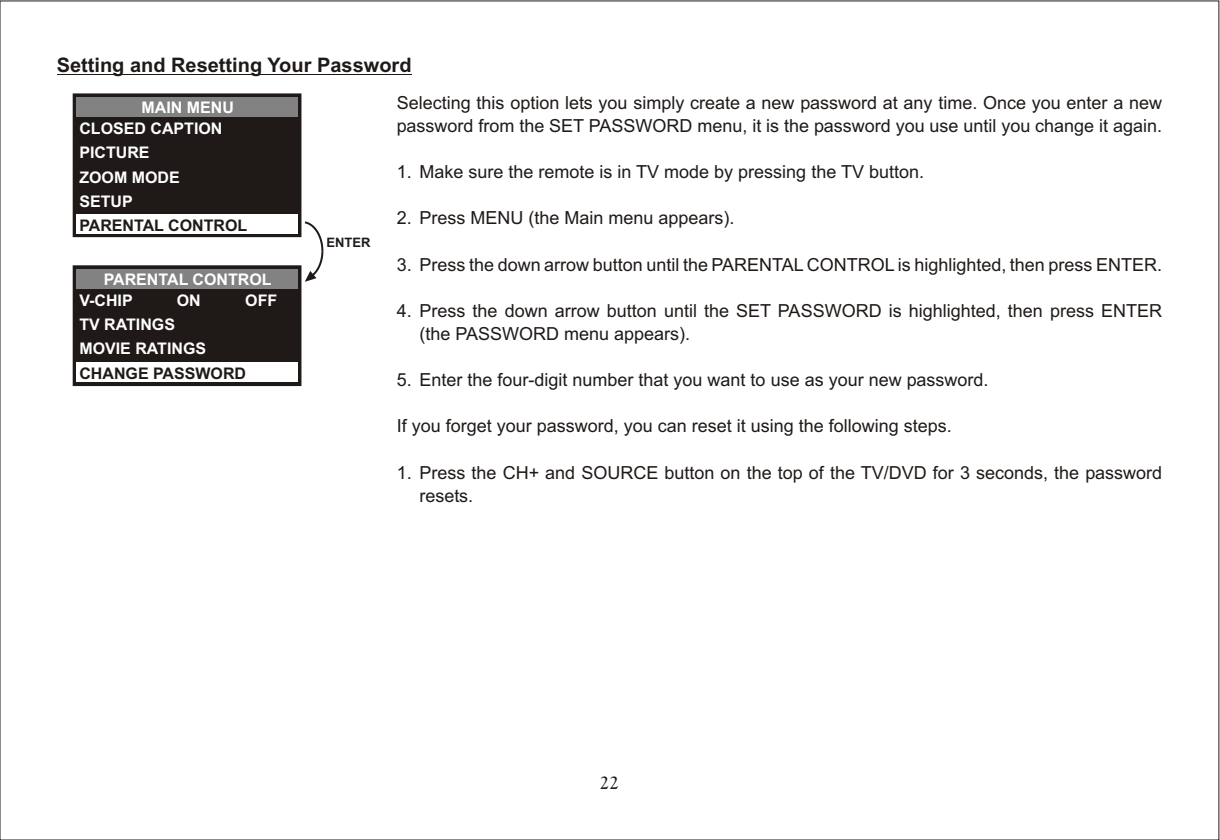
<style>
.page{position:relative;width:1220px;height:840px;background:#fff}
.page>*{position:absolute;margin:0;border:0;box-sizing:border-box;transform-origin:0 0}
.t1{font:700 20px "Arial";color:#1f1a17}
.t2{font:18px/23.2px "Arial";color:#1f1a17}
.t3{font:18px "Goudy Catalog BT";color:#1f1a17}
.t4{font:700 16px/24.2px "Arial";color:#fff}
.t5{font:700 16px "Arial";color:#1f1a17}
.t6{font:700 13px "Arial";color:#1f1a17}
</style>
<div class="page">
<hr style="left:57px;top:74px;width:355px;height:1px;background:#1f1a17">
<div style="left:73px;top:93px;width:228px;height:144px;background:#1f1a17;border:2px solid #1f1a17"></div>
<div style="left:77px;top:97px;width:221px;height:20px;background:#828282"></div>
<div style="left:77px;top:214px;width:221px;height:20px;background:#fff"></div>
<div style="left:73px;top:265px;width:228px;height:121px;background:#1f1a17;border:2px solid #1f1a17"></div>
<div style="left:77px;top:269px;width:221px;height:20px;background:#828282"></div>
<div style="left:77px;top:363px;width:221px;height:19px;background:#fff"></div>
<svg style="left:305px;top:221px;width:18px;height:61px"></svg>
<p class="t1" style="left:57px;top:58px;width:356px">Setting and Resetting Your Password</p>
<p class="t2" style="left:397px;top:92px;width:767px">Selecting this option lets you simply create a new password at any time. Once you enter a new password from the SET PASSWORD menu, it is the password you use until you change it again.</p>
<p class="t2" style="left:397px;top:162px;width:529px">1. Make sure the remote is in TV mode by pressing the TV button.</p>
<p class="t2" style="left:397px;top:208px;width:339px">2. Press MENU (the Main menu appears).</p>
<p class="t2" style="left:397px;top:254px;width:767px">3. Press the down arrow button until the PARENTAL CONTROL is highlighted, then press ENTER.</p>
<p class="t2" style="left:420px;top:301px;width:744px;text-indent:-23px">4. Press the down arrow button until the SET PASSWORD is highlighted, then press ENTER (the PASSWORD menu appears).</p>
<p class="t2" style="left:397px;top:370px;width:593px">5. Enter the four-digit number that you want to use as your new password.</p>
<p class="t2" style="left:397px;top:416px;width:556px">If you forget your password, you can reset it using the following steps.</p>
<p class="t2" style="left:420px;top:462px;width:744px;text-indent:-23px">1. Press the CH+ and SOURCE button on the top of the TV/DVD for 3 seconds, the password resets.</p>
<p class="t4" style="left:79px;top:98px;width:156px;line-height:21.4px;text-indent:62px">MAIN MENU<br>CLOSED CAPTION</p>
<p class="t4" style="left:79px;top:142px;width:102px">PICTURE<br>ZOOM MODE<br>SETUP</p>
<p class="t5" style="left:79px;top:219px;width:169px">PARENTAL CONTROL</p>
<p class="t6" style="left:326px;top:237px;width:46px">ENTER</p>
<p class="t4" style="left:79px;top:270px;width:194px;line-height:21.4px;text-indent:24px">PARENTAL CONTROL<br>V-CHIP</p>
<p class="t4" style="left:177px;top:290px;width:25px">ON</p>
<p class="t4" style="left:245px;top:290px;width:33px">OFF</p>
<p class="t4" style="left:79px;top:314px;width:128px">TV RATINGS<br>MOVIE RATINGS</p>
<p class="t5" style="left:79px;top:367px;width:168px">CHANGE PASSWORD</p>
<p class="t3" style="left:600px;top:775px;width:21px">22</p>
</div>
